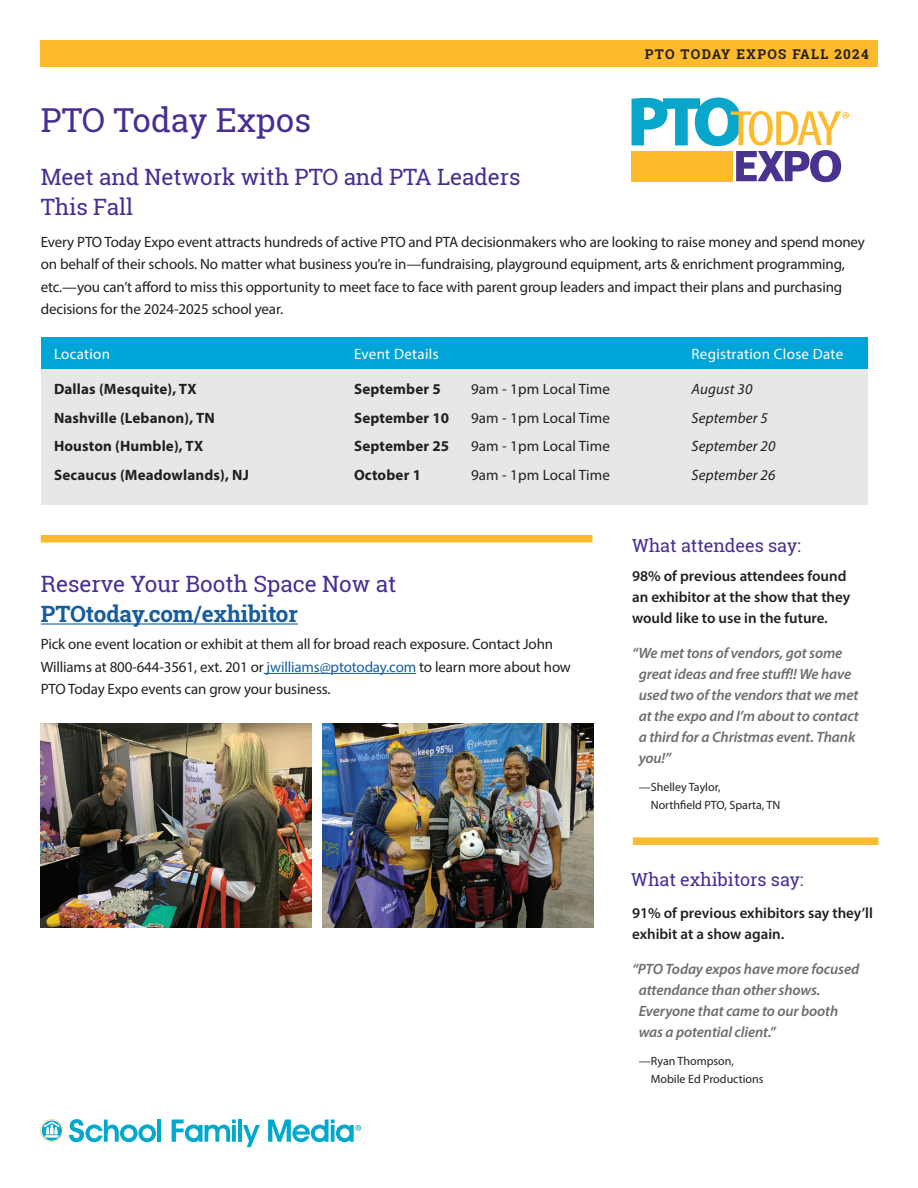
<style>
.page{position:relative;width:918px;height:1188px;background:#fff}
.page>*{position:absolute;margin:0;border:0;box-sizing:border-box;transform-origin:0 0}
.t1{font:33px "Roboto Slab";color:#482e92}
.t2{font:22.5px/30px "Roboto Slab";letter-spacing:-.005em;color:#482e92}
.t3{font:700 22.5px "Roboto Slab";letter-spacing:-.005em;color:#175d9e}
.t4{font:18px "Roboto Slab";letter-spacing:-.005em;color:#482e92}
.t5{font:15px/22.5px "Myriad Pro";letter-spacing:-.01em;color:#231f20}
.t6{font:italic 600 15px/21px "Myriad Pro";letter-spacing:-.01em;color:#6c6d70}
.t7{font:600 15px/21px "Myriad Pro";color:#231f20}
.t8{font:700 15px "Myriad Pro";letter-spacing:.01em;color:#231f20}
.t9{font:15px "Myriad Pro";letter-spacing:.01em;color:#231f20}
.t10{font:15px "Myriad Pro";letter-spacing:.02em;color:#fff}
.t11{font:italic 15px "Myriad Pro";letter-spacing:.01em;color:#231f20}
.t12{font:700 13.5px "Roboto Slab";letter-spacing:.1em;color:#231f20}
.t13{font:12px/18px "Myriad Pro";color:#231f20}
.s1{color:#175d9e}
</style>
<div class="page">
<svg style="left:40px;top:1119px;width:23px;height:23px"></svg>
<svg style="left:69px;top:1119px;width:87px;height:23px"></svg>
<hr style="left:157px;top:1120px;width:4px;height:22px;background:#00a9cc">
<svg style="left:172px;top:1120px;width:64px;height:22px"></svg>
<hr style="left:238px;top:1120px;width:4px;height:22px;background:#00a9cc">
<svg style="left:243px;top:1125px;width:17px;height:22px"></svg>
<svg style="left:268px;top:1120px;width:93px;height:22px"></svg>
<div style="left:41px;top:339px;width:826px;height:165px;background:#e6e7e9"></div>
<div style="left:41px;top:337px;width:826px;height:31px;background:#00a5d8"></div>
<div style="left:40px;top:40px;width:838px;height:28px;background:#fcba2c"></div>
<hr style="left:264px;top:673px;width:152px;height:1px;background:#175d9e">
<div style="left:41px;top:535px;width:551px;height:8px;background:#fcba2c"></div>
<div style="left:633px;top:837px;width:245px;height:8px;background:#fcba2c"></div>
<hr style="left:41px;top:623px;width:257px;height:2px;background:#175d9e">
<img style="left:40px;top:724px;width:271px;height:203px">
<img style="left:323px;top:724px;width:271px;height:203px">
<svg style="left:632px;top:98px;width:217px;height:84px"></svg>
<p class="t12" style="left:645px;top:45px;width:226px">PTO TODAY EXPOS FALL 2024</p>
<h1 class="t1" style="left:41px;top:97px;width:272px">PTO Today Expos</h1>
<h2 class="t2" style="left:41px;top:162px;width:481px">Meet and Network with PTO and PTA Leaders<br>This Fall</h2>
<p class="t5" style="left:41px;top:230px;width:826px">Every PTO Today Expo event attracts hundreds of active PTO and PTA decisionmakers who are looking to raise money and spend money on behalf of their schools. No matter what business you’re in—fundraising, playground equipment, arts &amp; enrichment programming, etc.—you can’t afford to miss this opportunity to meet face to face with parent group leaders and impact their plans and purchasing decisions for the 2024-2025 school year.</p>
<p class="t10" style="left:54px;top:345px;width:58px">Location</p>
<p class="t10" style="left:354px;top:345px;width:86px">Event Details</p>
<p class="t10" style="left:692px;top:345px;width:153px">Registration Close Date</p>
<p class="t8" style="left:54px;top:380px;width:144px">Dallas (Mesquite), TX</p>
<p class="t8" style="left:354px;top:380px;width:88px">September 5</p>
<p class="t9" style="left:471px;top:380px;width:141px">9am - 1pm Local Time</p>
<p class="t11" style="left:692px;top:380px;width:63px">August 30</p>
<p class="t8" style="left:54px;top:408px;width:162px">Nashville (Lebanon), TN</p>
<p class="t8" style="left:354px;top:408px;width:97px">September 10</p>
<p class="t9" style="left:471px;top:409px;width:141px">9am - 1pm Local Time</p>
<p class="t11" style="left:692px;top:409px;width:78px">September 5</p>
<p class="t8" style="left:54px;top:437px;width:151px">Houston (Humble), TX</p>
<p class="t8" style="left:354px;top:437px;width:97px">September 25</p>
<p class="t9" style="left:471px;top:437px;width:141px">9am - 1pm Local Time</p>
<p class="t11" style="left:692px;top:437px;width:85px">September 20</p>
<p class="t8" style="left:54px;top:465px;width:196px">Secaucus (Meadowlands), NJ</p>
<p class="t8" style="left:354px;top:465px;width:69px">October 1</p>
<p class="t9" style="left:471px;top:466px;width:141px">9am - 1pm Local Time</p>
<p class="t11" style="left:692px;top:466px;width:85px">September 26</p>
<h2 class="t2" style="left:41px;top:569px;width:357px">Reserve Your Booth Space Now at</h2>
<h2 class="t3" style="left:41px;top:599px;width:258px">PTOtoday.com/exhibitor</h2>
<p class="t5" style="left:41px;top:633px;width:532px">Pick one event location or exhibit at them all for broad reach exposure. Contact John<br>Williams at 800-644-3561, ext. 201 or <span class="s1">jwilliams@ptotoday.com</span> to learn more about how<br>PTO Today Expo events can grow your business.</p>
<p class="t4" style="left:632px;top:534px;width:170px">What attendees say:</p>
<p class="t7" style="left:632px;top:565px;width:220px">98% of previous attendees found an exhibitor at the show that they would like to use in the future.</p>
<p class="t6" style="left:639px;top:642px;width:222px;text-indent:-7px">“We met tons of vendors, got some great ideas and free stuff!! We have used two of the vendors that we met at the expo and I’m about to contact a third for a Christmas event. Thank you!”</p>
<p class="t13" style="left:651px;top:778px;width:131px;text-indent:-12px">—Shelley Taylor,<br>Northfield PTO, Sparta, TN</p>
<p class="t4" style="left:631px;top:867px;width:174px">What exhibitors say:</p>
<p class="t7" style="left:632px;top:902px;width:242px">91% of previous exhibitors say they’ll exhibit at a show again.</p>
<p class="t6" style="left:639px;top:958px;width:222px;text-indent:-7px">“PTO Today expos have more focused attendance than other shows.<br>Everyone that came to our booth was a potential client.”</p>
<p class="t13" style="left:651px;top:1052px;width:114px;text-indent:-12px">—Ryan Thompson,<br>Mobile Ed Productions</p>
</div>
